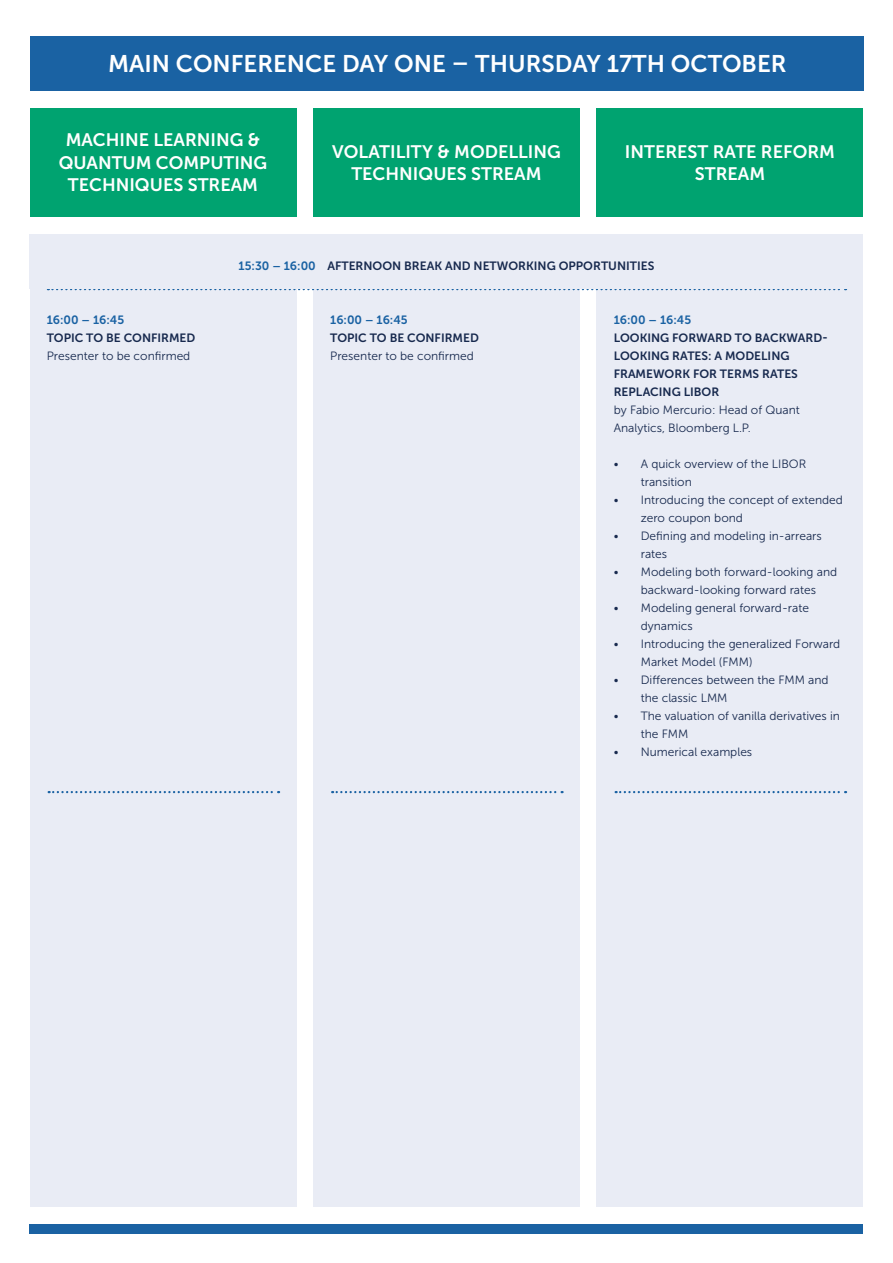
<style>
.page{position:relative;width:893px;height:1263px;background:#fff}
.page>*{position:absolute;margin:0;border:0;box-sizing:border-box;transform-origin:0 0}
.t1{font:24px "Museo Sans 700";color:#fff}
.t2{font:18px/22.5px "Museo Sans 700";color:#fff;text-align:center}
.t3{font:12px/18px "Museo Sans 300";color:#17294e}
.t4{font:12px/18px "Museo Sans 700";color:#17294e}
.t5{font:12px "Museo Sans 700";color:#1a62a3}
.s1{color:#1a62a3}
</style>
<div class="page">
<div style="left:313px;top:234px;width:267px;height:972px;background:#e9ecf5"></div>
<div style="left:597px;top:234px;width:266px;height:972px;background:#e9ecf5"></div>
<div style="left:31px;top:36px;width:833px;height:54px;background:#1a62a3"></div>
<div style="left:30px;top:234px;width:266px;height:972px;background:#e9ecf5"></div>
<div style="left:30px;top:108px;width:266px;height:108px;background:#00a370"></div>
<div style="left:597px;top:108px;width:266px;height:108px;background:#00a370"></div>
<div style="left:313px;top:108px;width:267px;height:108px;background:#00a370"></div>
<svg style="left:49px;top:791px;width:230px;height:2px"></svg>
<svg style="left:48px;top:288px;width:798px;height:2px"></svg>
<svg style="left:332px;top:791px;width:231px;height:2px"></svg>
<svg style="left:616px;top:791px;width:230px;height:2px"></svg>
<div style="left:30px;top:1224px;width:833px;height:9px;background:#1a62a3"></div>
<div style="left:30px;top:234px;width:833px;height:54px;background:#e9ecf5"></div>
<p class="t1" style="left:108px;top:50px;width:680px">MAIN CONFERENCE DAY ONE – THURSDAY 17TH OCTOBER</p>
<p class="t2" style="left:59px;top:129px;width:210px">MACHINE LEARNING &amp;<br>QUANTUM COMPUTING<br>TECHNIQUES STREAM</p>
<p class="t2" style="left:625px;top:140px;width:212px">INTEREST RATE REFORM<br>STREAM</p>
<p class="t2" style="left:332px;top:140px;width:230px">VOLATILITY &amp; MODELLING<br>TECHNIQUES STREAM</p>
<p class="t5" style="left:47px;top:313px;width:79px">16:00 – 16:45</p>
<p class="t4" style="left:47px;top:329px;width:150px">TOPIC TO BE CONFIRMED</p>
<p class="t3" style="left:47px;top:347px;width:145px">Presenter to be confirmed</p>
<p class="t4" style="left:239px;top:257px;width:417px"><span class="s1">15:30 – 16:00</span> AFTERNOON BREAK AND NETWORKING OPPORTUNITIES</p>
<p class="t5" style="left:330px;top:313px;width:79px">16:00 – 16:45</p>
<p class="t4" style="left:330px;top:329px;width:150px">TOPIC TO BE CONFIRMED</p>
<p class="t3" style="left:330px;top:347px;width:145px">Presenter to be confirmed</p>
<p class="t5" style="left:614px;top:313px;width:79px">16:00 – 16:45</p>
<p class="t4" style="left:614px;top:329px;width:216px">LOOKING FORWARD TO BACKWARD-<br>LOOKING RATES: A MODELING<br>FRAMEWORK FOR TERMS RATES<br>REPLACING LIBOR</p>
<p class="t3" style="left:614px;top:401px;width:188px">by Fabio Mercurio: Head of Quant<br>Analytics, Bloomberg L.P.</p>
<p class="t3" style="left:641px;top:455px;width:167px;text-indent:-27px">• A quick overview of the LIBOR transition</p>
<p class="t3" style="left:641px;top:491px;width:204px;text-indent:-27px">• Introducing the concept of extended zero coupon bond</p>
<p class="t3" style="left:641px;top:527px;width:183px;text-indent:-27px">• Defining and modeling in-arrears rates</p>
<p class="t3" style="left:614px;top:563px;width:225px;text-align:center">• Modeling both forward-looking and backward-looking forward rates</p>
<p class="t3" style="left:641px;top:599px;width:170px;text-indent:-27px">• Modeling general forward-rate dynamics</p>
<p class="t3" style="left:641px;top:635px;width:201px;text-indent:-27px">• Introducing the generalized Forward<br>Market Model (FMM)</p>
<p class="t3" style="left:641px;top:671px;width:189px;text-indent:-27px">• Differences between the FMM and the classic LMM</p>
<p class="t3" style="left:641px;top:707px;width:201px;text-indent:-27px">• The valuation of vanilla derivatives in the FMM</p>
<p class="t3" style="left:614px;top:743px;width:140px">• Numerical examples</p>
</div>
